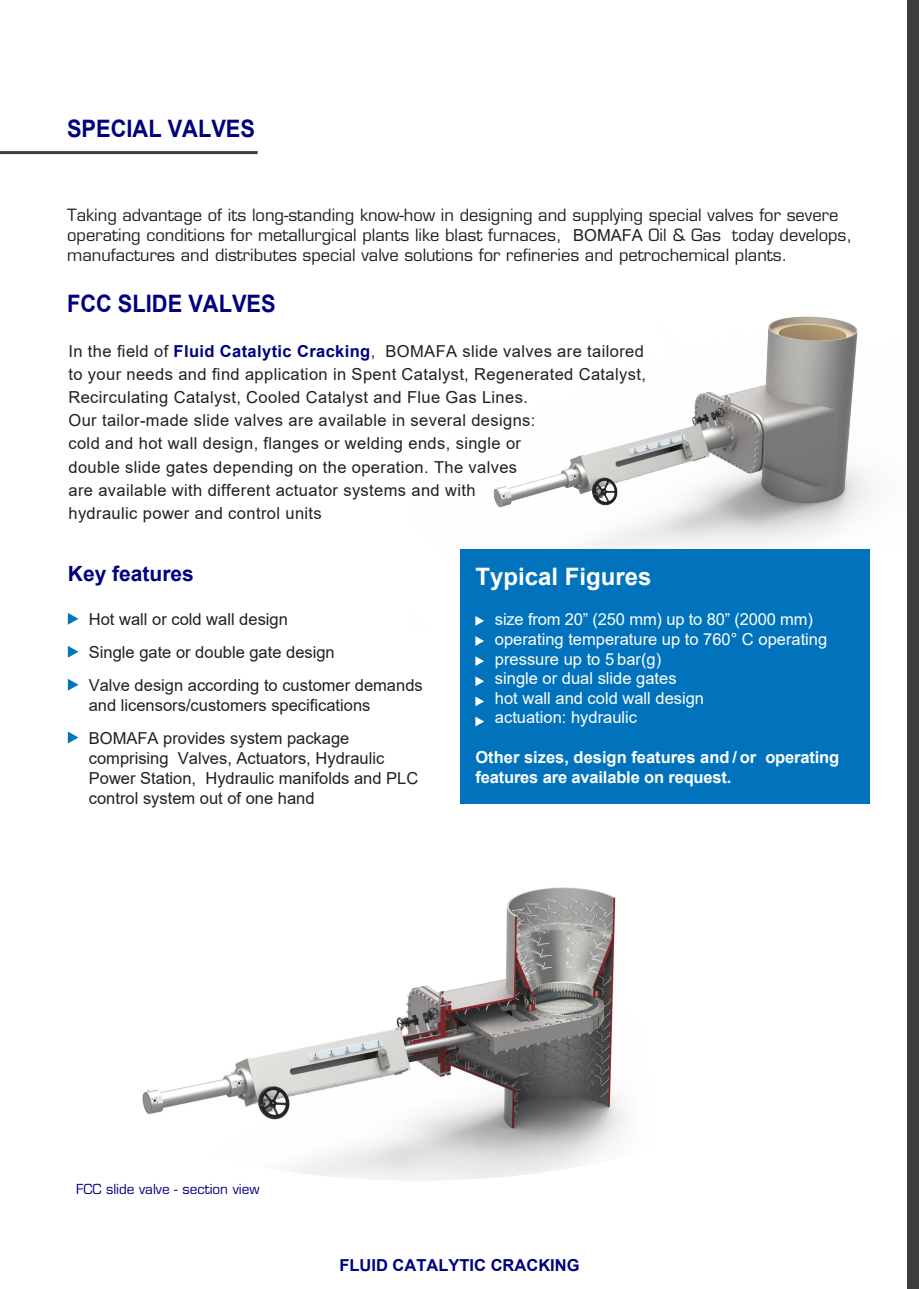
<style>
.page{position:relative;width:919px;height:1289px;background:#fff}
.page>*{position:absolute;margin:0;border:0;box-sizing:border-box;transform-origin:0 0}
.t1{font:700 24px "Arial";color:#000080;scale:.91 1}
.t2{font:700 24px "Arial";color:#fff}
.t3{font:700 21px "Arial";color:#000080}
.t4{font:16.5px/23.1px "Arial";letter-spacing:.025em;color:#231f20}
.t5{font:16.5px/19.8px "Eurostile LT Std";color:#231f20}
.t6{font:16.5px/19.8px "Arial";color:#231f20}
.t7{font:16.5px/19.6px "Arial";color:#fff}
.t8{font:700 16.5px/19.8px "Arial";letter-spacing:-.01em;color:#fff}
.t9{font:700 16.5px "Arial";color:#000080}
.t10{font:13.5px "Eurostile LT Std";color:#000080}
.s1{font-family:"Arial"}
.s2{font-weight:700;color:#000080}
</style>
<div class="page">
<div style="left:907px;top:0;width:11px;height:1288px;background:#3d3d3c"></div>
<img style="left:493px;top:316px;width:379px;height:233px">
<div style="left:460px;top:549px;width:410px;height:254px;background:#0073bc"></div>
<hr style="left:0;top:151px;width:257px;height:3px;background:#3e3e3f">
<svg style="left:475px;top:616px;width:9px;height:9px"></svg>
<svg style="left:475px;top:656px;width:9px;height:10px"></svg>
<svg style="left:475px;top:696px;width:9px;height:10px"></svg>
<svg style="left:475px;top:636px;width:9px;height:10px"></svg>
<svg style="left:475px;top:676px;width:9px;height:10px"></svg>
<svg style="left:475px;top:716px;width:9px;height:10px"></svg>
<svg style="left:68px;top:613px;width:10px;height:11px"></svg>
<svg style="left:68px;top:646px;width:10px;height:11px"></svg>
<svg style="left:68px;top:679px;width:10px;height:11px"></svg>
<svg style="left:68px;top:731px;width:10px;height:12px"></svg>
<img style="left:142px;top:887px;width:483px;height:293px">
<p class="t1" style="left:67px;top:111px;width:208px">SPECIAL VALVES</p>
<p class="t5" style="left:67px;top:205px;width:786px">Taking advantage of its long-standing know-how in designing and supplying special valves for severe operating conditions for metallurgical plants like blast furnaces, <span class="s1">BOMAFA</span> Oil &amp; Gas today develops, manufactures and distributes special valve solutions for refineries and petrochemical plants.</p>
<p class="t1" style="left:67px;top:287px;width:231px">FCC SLIDE VALVES</p>
<p class="t4" style="left:68px;top:339px;width:579px">In the field of <span class="s2">Fluid Catalytic Cracking</span>, BOMAFA slide valves are tailored to your needs and find application in Spent Catalyst, Regenerated Catalyst, Recirculating Catalyst, Cooled Catalyst and Flue Gas Lines.<br>Our tailor-made slide valves are available in several designs:<br>cold and hot wall design, flanges or welding ends, single or<br>double slide gates depending on the operation. The valves<br>are available with different actuator systems and with<br>hydraulic power and control units</p>
<p class="t3" style="left:68px;top:558px;width:128px">Key features</p>
<p class="t6" style="left:89px;top:609px;width:200px">Hot wall or cold wall design</p>
<p class="t6" style="left:89px;top:642px;width:247px">Single gate or double gate design</p>
<p class="t6" style="left:89px;top:675px;width:335px">Valve design according to customer demands and licensors/customers specifications</p>
<p class="t6" style="left:89px;top:728px;width:331px">BOMAFA provides system package comprising Valves, Actuators, Hydraulic Power Station, Hydraulic manifolds and PLC control system out of one hand</p>
<p class="t2" style="left:475px;top:559px;width:178px">Typical Figures</p>
<p class="t7" style="left:495px;top:609px;width:334px">size from 20” (250 mm) up to 80” (2000 mm) operating temperature up to 760° C operating pressure up to 5 bar(g)<br>single or dual slide gates<br>hot wall and cold wall design<br>actuation: hydraulic</p>
<p class="t8" style="left:475px;top:748px;width:365px">Other sizes, design features and / or operating features are available on request.</p>
<p class="t10" style="left:76px;top:1181px;width:185px">FCC slide valve - section view</p>
<p class="t9" style="left:339px;top:1253px;width:242px">FLUID CATALYTIC CRACKING</p>
</div>
